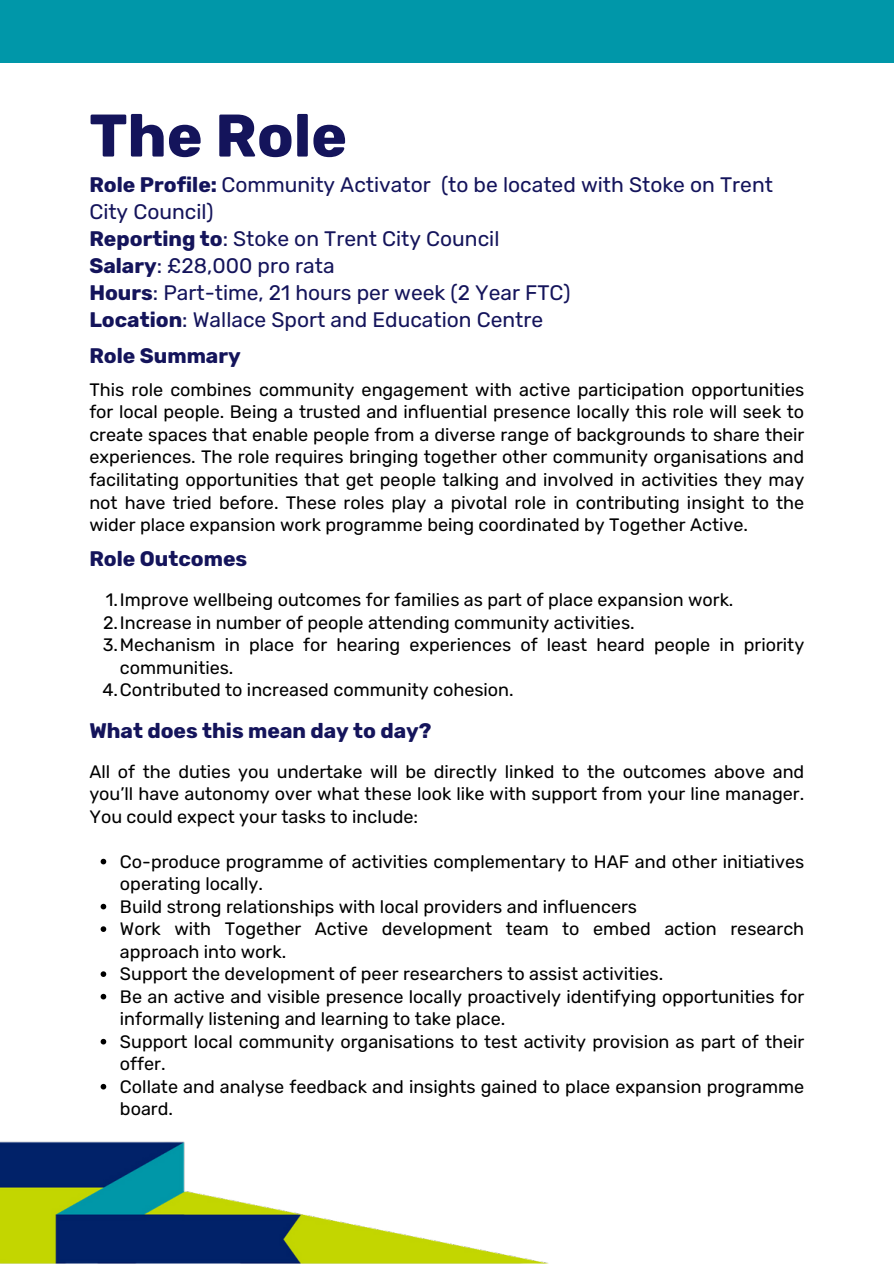
<style>
.page{position:relative;width:894px;height:1264px;background:#fff}
.page>*{position:absolute;margin:0;border:0;box-sizing:border-box;transform-origin:0 0}
.t1{font:700 60px "Rubik";color:#14145b}
.t2{font:21px/27px "Rubik";color:#14145b}
.t3{font:700 21px "Rubik";color:#14145b}
.t4{font:18px/22.5px "Rubik";color:#000;text-align:justify}
.s1{font-weight:700}
</style>
<div class="page">
<div style="left:0;top:0;width:893px;height:62px;background:#0097a9"></div>
<img style="left:0;top:1141px;width:548px;height:122px">
<svg style="left:101px;top:858px;width:5px;height:6px"></svg>
<svg style="left:101px;top:903px;width:5px;height:6px"></svg>
<svg style="left:101px;top:926px;width:5px;height:5px"></svg>
<svg style="left:101px;top:971px;width:5px;height:5px"></svg>
<svg style="left:101px;top:993px;width:5px;height:6px"></svg>
<svg style="left:101px;top:1038px;width:5px;height:6px"></svg>
<svg style="left:101px;top:1083px;width:5px;height:6px"></svg>
<h1 class="t1" style="left:89px;top:100px;width:259px">The Role</h1>
<p class="t2" style="left:89px;top:171px;width:685px"><span class="s1">Role Profile:</span> Community Activator (to be located with Stoke on Trent City Council)<br><span class="s1">Reporting to</span>: Stoke on Trent City Council<br><span class="s1">Salary</span>: £28,000 pro rata<br><span class="s1">Hours</span>: Part-time, 21 hours per week (2 Year FTC)<br><span class="s1">Location</span>: Wallace Sport and Education Centre</p>
<p class="t3" style="left:89px;top:343px;width:153px">Role Summary</p>
<p class="t4" style="left:89px;top:378px;width:716px">This role combines community engagement with active participation opportunities for local people. Being a trusted and influential presence locally this role will seek to create spaces that enable people from a diverse range of backgrounds to share their experiences. The role requires bringing together other community organisations and facilitating opportunities that get people talking and involved in activities they may not have tried before. These roles play a pivotal role in contributing insight to the wider place expansion work programme being coordinated by Together Active.</p>
<p class="t3" style="left:89px;top:546px;width:159px">Role Outcomes</p>
<p class="t4" style="left:106px;top:588px;width:629px">1.Improve wellbeing outcomes for families as part of place expansion work.</p>
<p class="t4" style="left:103px;top:611px;width:533px">2.Increase in number of people attending community activities.</p>
<p class="t4" style="left:103px;top:633px;width:702px">3.Mechanism in place for hearing experiences of least heard people in priority</p>
<p class="t4" style="left:120px;top:656px;width:115px">communities.</p>
<p class="t4" style="left:102px;top:678px;width:412px">4.Contributed to increased community cohesion.</p>
<p class="t3" style="left:89px;top:718px;width:343px">What does this mean day to day?</p>
<p class="t4" style="left:89px;top:760px;width:716px">All of the duties you undertake will be directly linked to the outcomes above and you’ll have autonomy over what these look like with support from your line manager.<br>You could expect your tasks to include:</p>
<p class="t4" style="left:120px;top:850px;width:685px;text-align:left">Co-produce programme of activities complementary to HAF and other initiatives operating locally.<br>Build strong relationships with local providers and influencers<br>Work with Together Active development team to embed action research approach into work.<br>Support the development of peer researchers to assist activities.<br>Be an active and visible presence locally proactively identifying opportunities for informally listening and learning to take place.<br>Support local community organisations to test activity provision as part of their offer.<br>Collate and analyse feedback and insights gained to place expansion programme board.</p>
</div>
